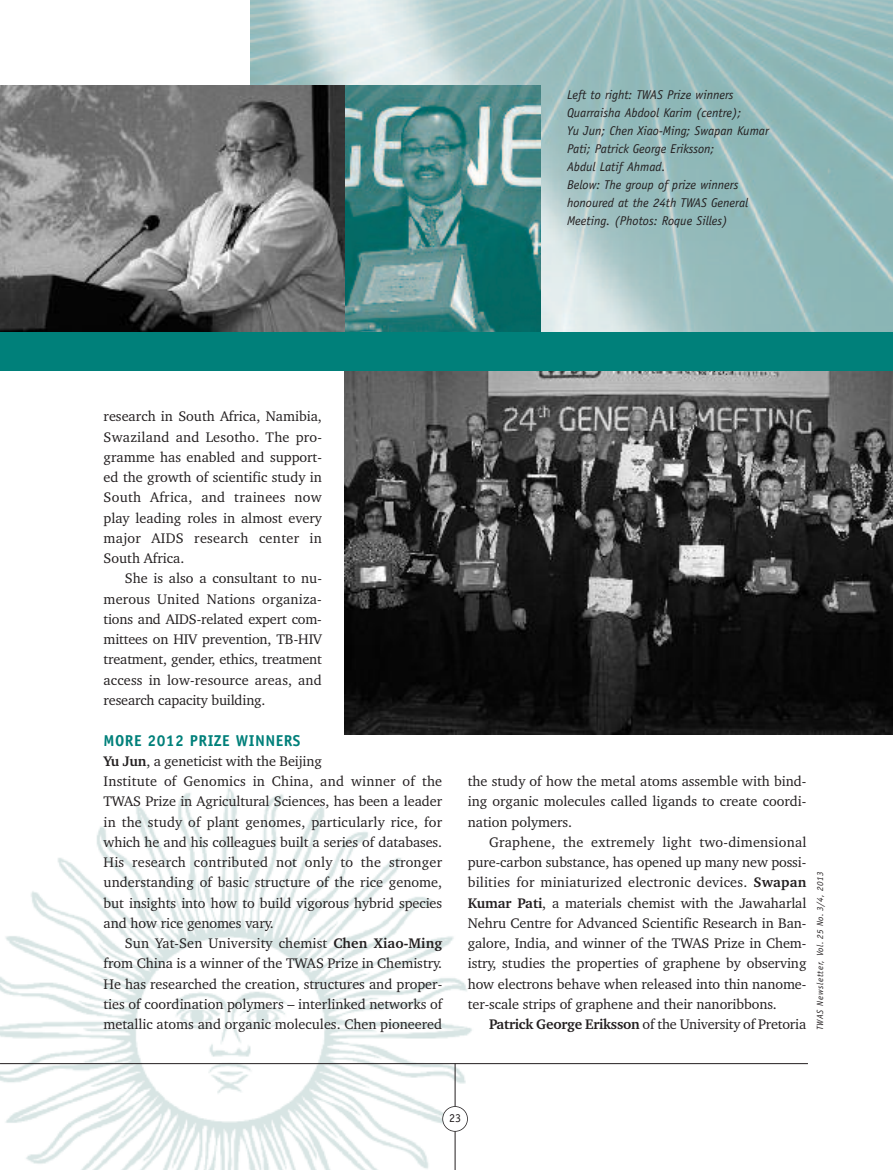
<style>
.page{position:relative;width:893px;height:1170px;background:#fff}
.page>*{position:absolute;margin:0;border:0;box-sizing:border-box;transform-origin:0 0}
.t1{font:700 15.75px "Officina Sans";letter-spacing:.025em;color:#00807a}
.t2{font:14.25px/20.2px "Charter BT";color:#231f20;text-align:justify}
.t3{font:14.25px "Charter BT";letter-spacing:-.02em;color:#231f20}
.t4{font:italic 12.75px/18px "Officina Sans";color:#231f20}
.t5{font:12px "Officina Sans";color:#231f20}
.t6{font:italic 9px "Officina Sans";letter-spacing:.05em;color:#231f20}
.s1{font-weight:700}
</style>
<div class="page">
<img style="left:251px;top:0;width:642px;height:332px">
<img style="left:0;top:788px;width:540px;height:381px">
<img style="left:344px;top:370px;width:549px;height:364px">
<img style="left:344px;top:85px;width:196px;height:247px">
<div style="left:0;top:332px;width:893px;height:38px;background:#00807a"></div>
<svg style="left:0;top:85px;width:344px;height:247px;background:#757575"></svg>
<hr style="left:455px;top:1063px;width:1px;height:106px;background:#231f20">
<div style="left:443px;top:1106px;width:24px;height:25px;background:#fff;border-radius:50%"></div>
<div style="left:442px;top:1106px;width:26px;height:25px;border:2px solid #231f20;border-radius:50%"></div>
<hr style="left:0;top:1063px;width:808px;height:1px;background:#231f20">
<p class="t4" style="left:567px;top:87px;width:203px">Left to right: TWAS Prize winners<br>Quarraisha Abdool Karim (centre);<br>Yu Jun; Chen Xiao-Ming; Swapan Kumar<br>Pati; Patrick George Eriksson;<br>Abdul Latif Ahmad.<br>Below: The group of prize winners honoured at the 24th TWAS General<br>Meeting. (Photos: Roque Silles)</p>
<p class="t2" style="left:104px;top:407px;width:220px">research in South Africa, Namibia, Swaziland and Lesotho. The pro&shy;gramme has enabled and support&shy;ed the growth of scientific study in South Africa, and trainees now play leading roles in almost every major AIDS research center in South Africa.</p>
<p class="t2" style="left:104px;top:569px;width:220px;text-indent:21px">She is also a consultant to nu&shy;merous United Nations organiza&shy;tions and AIDS-related expert com&shy;mittees on HIV prevention, TB-HIV treatment, gender, ethics, treatment access in low-resource areas, and research capacity building.</p>
<p class="t1" style="left:104px;top:734px;width:198px">MORE 2012 PRIZE WINNERS</p>
<p class="t2" style="left:104px;top:751px;width:340px;text-align:left"><span class="s1">Yu Jun</span>, a geneticist with the Beijing<br>Institute of Genomics in China, and winner of the TWAS Prize in Agricultural Sciences, has been a leader in the study of plant genomes, particularly rice, for which he and his colleagues built a series of databases.<br>His research contributed not only to the stronger understanding of basic structure of the rice genome, but insights into how to build vigorous hybrid species and how rice genomes vary.</p>
<p class="t2" style="left:104px;top:934px;width:340px;text-indent:21px">Sun Yat-Sen University chemist <span class="s1">Chen Xiao-Ming </span>from China is a winner of the TWAS Prize in Chemistry.<br>He has researched the creation, structures and proper&shy;ties of coordination polymers – interlinked networks of metallic atoms and organic molecules. Chen pioneered</p>
<p class="t2" style="left:468px;top:772px;width:340px">the study of how the metal atoms assemble with bind&shy;ing organic molecules called ligands to create coordi&shy;nation polymers.</p>
<p class="t2" style="left:468px;top:832px;width:340px;text-indent:21px">Graphene, the extremely light two-dimensional pure-carbon substance, has opened up many new possi&shy;bilities for miniaturized electronic devices. <span class="s1">Swapan Kumar Pati</span>, a materials chemist with the Jawaharlal Nehru Centre for Advanced Scientific Research in Ban&shy;galore, India, and winner of the TWAS Prize in Chem&shy;istry, studies the properties of graphene by observing how electrons behave when released into thin nanome&shy;ter-scale strips of graphene and their nanoribbons.</p>
<p class="t3" style="left:489px;top:1018px;width:319px"><span class="s1">Patrick George Eriksson</span> of the University of Pretoria</p>
<p class="t6" style="left:817px;top:1030px;width:160px;rotate:-90deg">TWAS Newsletter, Vol. 25 No. 3/4, 2013</p>
<p class="t5" style="left:449px;top:1113px;width:13px">23</p>
</div>
